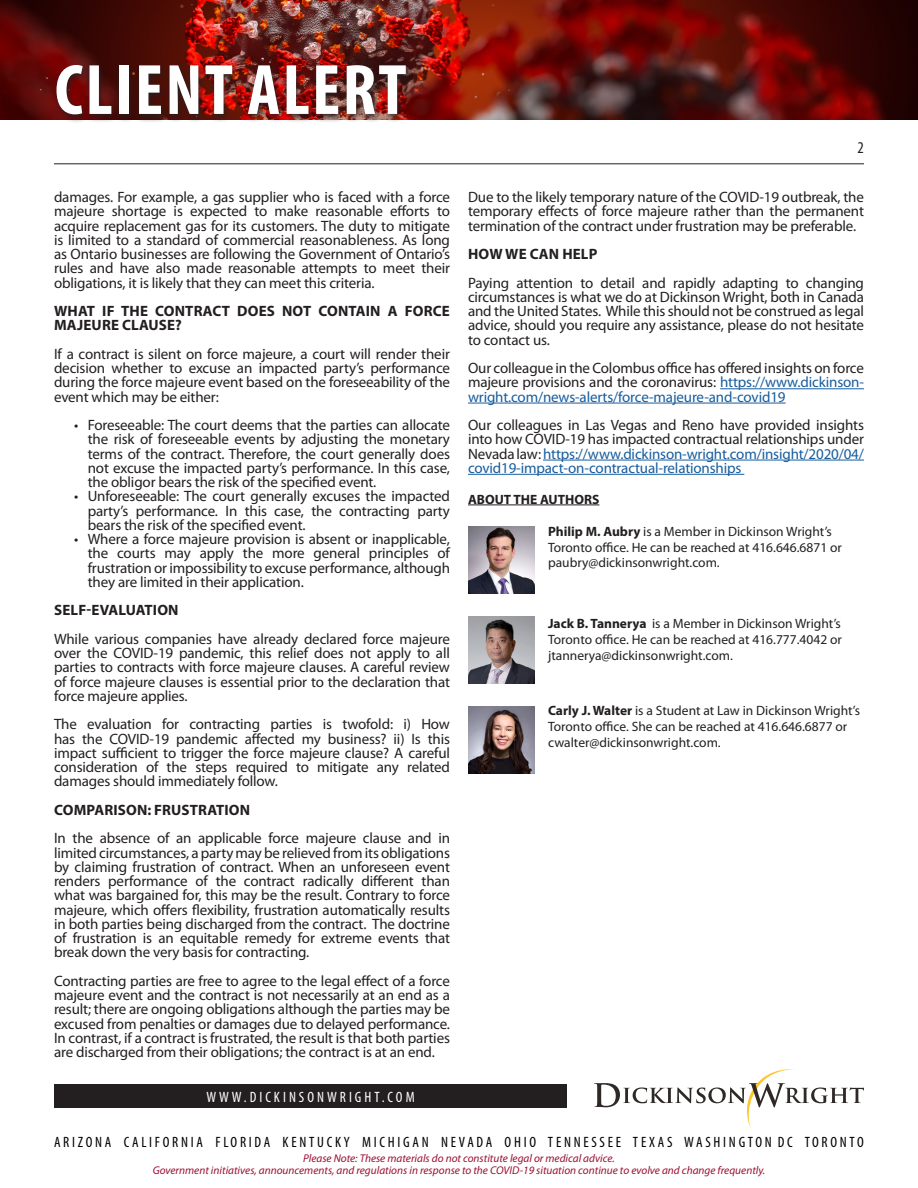
<style>
.page{position:relative;width:918px;height:1188px;background:#fff}
.page>*{position:absolute;margin:0;border:0;box-sizing:border-box;transform-origin:0 0}
.t1{font:700 condensed 72px "Myriad Pro";letter-spacing:.03em;color:#fff}
.t2{font:condensed 16.5px "Myriad Pro";color:#231f20}
.t3{font:15px/14.2px "Myriad Pro";letter-spacing:-.01em;color:#231f20;text-align:justify}
.t4{font:700 15px/14.2px "Myriad Pro";letter-spacing:.01em;color:#231f20}
.t5{font:condensed 15px "Myriad Pro";letter-spacing:.18em;color:#000}
.t6{font:condensed 15px "Myriad Pro";letter-spacing:.2em;color:#fff}
.t7{font:13.5px/15.8px "Myriad Pro";color:#231f20}
.t8{font:700 13.5px "Myriad Pro";color:#231f20}
.t9{font:italic 11.25px/12px "Myriad Pro";color:#9a1033;text-align:center}
.s1{color:#175d9e}
.s2{font-weight:700}
</style>
<div class="page">
<div style="left:54px;top:1084px;width:513px;height:24px;background:#231f20"></div>
<svg style="left:594px;top:1069px;width:270px;height:59px"></svg>
<hr style="left:54px;top:163px;width:810px;height:1px;background:#231f20">
<img style="left:0;top:0;width:918px;height:120px">
<img style="left:52px;top:61px;width:362px;height:61px">
<hr style="left:720px;top:388px;width:144px;height:1px;background:#175d9e">
<hr style="left:468px;top:403px;width:318px;height:1px;background:#175d9e">
<hr style="left:543px;top:460px;width:321px;height:1px;background:#175d9e">
<hr style="left:468px;top:474px;width:276px;height:1px;background:#175d9e">
<hr style="left:468px;top:505px;width:131px;height:1px;background:#231f20">
<img style="left:468px;top:526px;width:67px;height:67px">
<img style="left:468px;top:617px;width:67px;height:66px">
<img style="left:468px;top:707px;width:67px;height:66px">
<h1 class="t1" style="left:55px;top:45px;width:353px">CLIENT ALERT</h1>
<p class="t3" style="left:54px;top:190px;width:398px">damages. For example, a gas supplier who is faced with a force majeure shortage is expected to make reasonable efforts to acquire replacement gas for its customers. The duty to mitigate is limited to a standard of commercial reasonableness. As long as Ontario businesses are following the Government of Ontario’s rules and have also made reasonable attempts to meet their obligations, it is likely that they can meet this criteria.</p>
<p class="t4" style="left:54px;top:303px;width:397px">WHAT IF THE CONTRACT DOES NOT CONTAIN A FORCE<br>MAJEURE CLAUSE?</p>
<p class="t3" style="left:54px;top:346px;width:398px">If a contract is silent on force majeure, a court will render their decision whether to excuse an impacted party’s performance during the force majeure event based on the foreseeability of the event which may be either:</p>
<p class="t3" style="left:88px;top:418px;width:364px;text-indent:-14px">• Foreseeable: The court deems that the parties can allocate the risk of foreseeable events by adjusting the monetary terms of the contract. Therefore, the court generally does not excuse the impacted party’s performance. In this case, the obligor bears the risk of the specified event.</p>
<p class="t3" style="left:88px;top:489px;width:364px;text-indent:-14px">• Unforeseeable: The court generally excuses the impacted party’s performance. In this case, the contracting party bears the risk of the specified event.</p>
<p class="t3" style="left:88px;top:532px;width:364px;text-indent:-14px">• Where a force majeure provision is absent or inapplicable, the courts may apply the more general principles of frustration or impossibility to excuse performance, although they are limited in their application.</p>
<p class="t4" style="left:54px;top:603px;width:126px">SELF-EVALUATION</p>
<p class="t3" style="left:54px;top:631px;width:398px">While various companies have already declared force majeure over the COVID-19 pandemic, this relief does not apply to all parties to contracts with force majeure clauses. A careful review of force majeure clauses is essential prior to the declaration that force majeure applies.</p>
<p class="t3" style="left:54px;top:717px;width:398px">The evaluation for contracting parties is twofold: i) How has the COVID-19 pandemic affected my business? ii) Is this impact sufficient to trigger the force majeure clause? A careful consideration of the steps required to mitigate any related damages should immediately follow.</p>
<p class="t4" style="left:54px;top:802px;width:198px">COMPARISON: FRUSTRATION</p>
<p class="t3" style="left:54px;top:831px;width:398px">In the absence of an applicable force majeure clause and in limited circumstances, a party may be relieved from its obligations by claiming frustration of contract. When an unforeseen event renders performance of the contract radically different than what was bargained for, this may be the result. Contrary to force majeure, which offers flexibility, frustration automatically results in both parties being discharged from the contract. The doctrine of frustration is an equitable remedy for extreme events that break down the very basis for contracting.</p>
<p class="t3" style="left:54px;top:973px;width:398px">Contracting parties are free to agree to the legal effect of a force majeure event and the contract is not necessarily at an end as a result; there are ongoing obligations although the parties may be excused from penalties or damages due to delayed performance.<br>In contrast, if a contract is frustrated, the result is that both parties are discharged from their obligations; the contract is at an end.</p>
<p class="t2" style="left:858px;top:138px;width:8px">2</p>
<p class="t3" style="left:468px;top:190px;width:397px">Due to the likely temporary nature of the COVID-19 outbreak, the temporary effects of force majeure rather than the permanent termination of the contract under frustration may be preferable.</p>
<p class="t4" style="left:468px;top:246px;width:131px">HOW WE CAN HELP</p>
<p class="t3" style="left:468px;top:275px;width:398px">Paying attention to detail and rapidly adapting to changing circumstances is what we do at Dickinson Wright, both in Canada and the United States. While this should not be construed as legal advice, should you require any assistance, please do not hesitate to contact us.</p>
<p class="t3" style="left:468px;top:361px;width:398px">Our colleague in the Colombus office has offered insights on force majeure provisions and the coronavirus: <span class="s1">https://www.dickinson&shy;wright.com/news-alerts/force-majeure-and-covid19</span></p>
<p class="t3" style="left:468px;top:418px;width:398px">Our colleagues in Las Vegas and Reno have provided insights into how COVID-19 has impacted contractual relationships under Nevada law: <span class="s1">https://www.dickinson-wright.com/insight/2020/04/ covid19-impact-on-contractual-relationships</span></p>
<p class="t8" style="left:468px;top:490px;width:133px">ABOUT THE AUTHORS</p>
<p class="t7" style="left:548px;top:523px;width:295px"><span class="s2">Philip M. Aubry</span> is a Member in Dickinson Wright’s<br>Toronto office. He can be reached at 416.646.6871 or paubry@dickinsonwright.com.</p>
<p class="t7" style="left:548px;top:615px;width:295px;text-align:justify"><span class="s2">Jack B. Tannerya</span> is a Member in Dickinson Wright’s Toronto office. He can be reached at 416.777.4042 or jtannerya@dickinsonwright.com.</p>
<p class="t7" style="left:548px;top:702px;width:313px"><span class="s2">Carly J. Walter</span> is a Student at Law in Dickinson Wright’s<br>Toronto office. She can be reached at 416.646.6877 or cwalter@dickinsonwright.com.</p>
<p class="t6" style="left:206px;top:1088px;width:210px">WWW.DICKINSONWRIGHT.COM</p>
<p class="t5" style="left:54px;top:1133px;width:811px">ARIZONA CALIFORNIA FLORIDA KENTUCKY MICHIGAN NEVADA OHIO TENNESSEE TEXAS WASHINGTON DC TORONTO</p>
<p class="t9" style="left:153px;top:1152px;width:614px">Please Note: These materials do not constitute legal or medical advice.<br>Government initiatives, announcements, and regulations in response to the COVID-19 situation continue to evolve and change frequently.</p>
</div>
